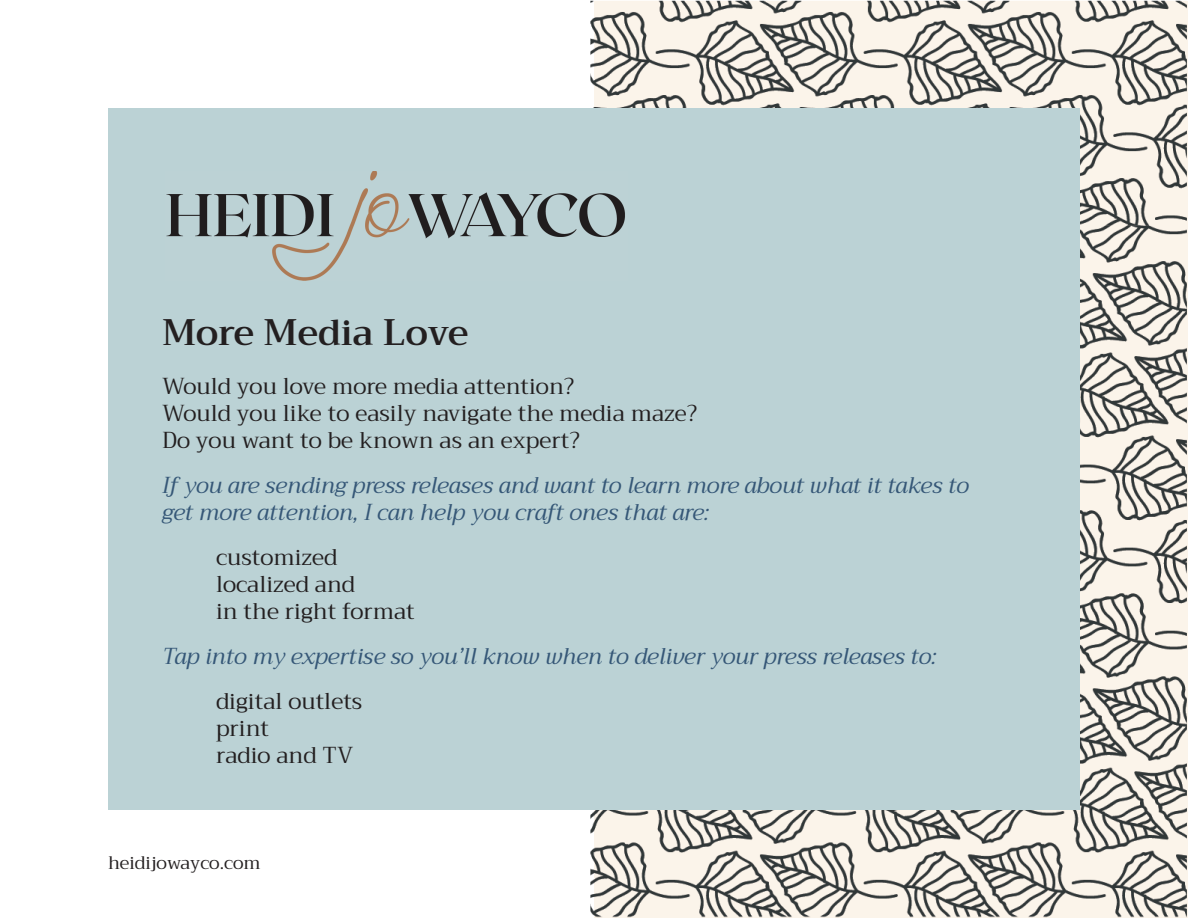
<style>
.page{position:relative;width:1188px;height:918px;background:#fff}
.page>*{position:absolute;margin:0;border:0;box-sizing:border-box;transform-origin:0 0}
.t1{font:600 36px "Trirong";color:#231f20}
.t2{font:italic 22.5px/27px "Trirong";color:#355777}
.t3{font:22.5px/27px "Trirong";color:#231f20}
.t4{font:18px "Trirong";color:#231f20}
</style>
<div class="page">
<img style="left:590px;top:1px;width:597px;height:916px">
<div style="left:108px;top:108px;width:972px;height:702px;background:#bbd2d5"></div>
<img style="left:166px;top:171px;width:459px;height:109px">
<h1 class="t1" style="left:162px;top:304px;width:308px">More Media Love</h1>
<p class="t3" style="left:162px;top:373px;width:537px">Would you love more media attention?<br>Would you like to easily navigate the media maze?<br>Do you want to be known as an expert?</p>
<p class="t2" style="left:162px;top:472px;width:809px">If you are sending press releases and want to learn more about what it takes to get more attention, I can help you craft ones that are:</p>
<p class="t3" style="left:216px;top:544px;width:200px">customized localized and<br>in the right format</p>
<p class="t2" style="left:162px;top:643px;width:776px">Tap into my expertise so you’ll know when to deliver your press releases to:</p>
<p class="t3" style="left:216px;top:688px;width:148px">digital outlets print<br>radio and TV</p>
<p class="t4" style="left:108px;top:848px;width:154px">heidijowayco.com</p>
</div>
